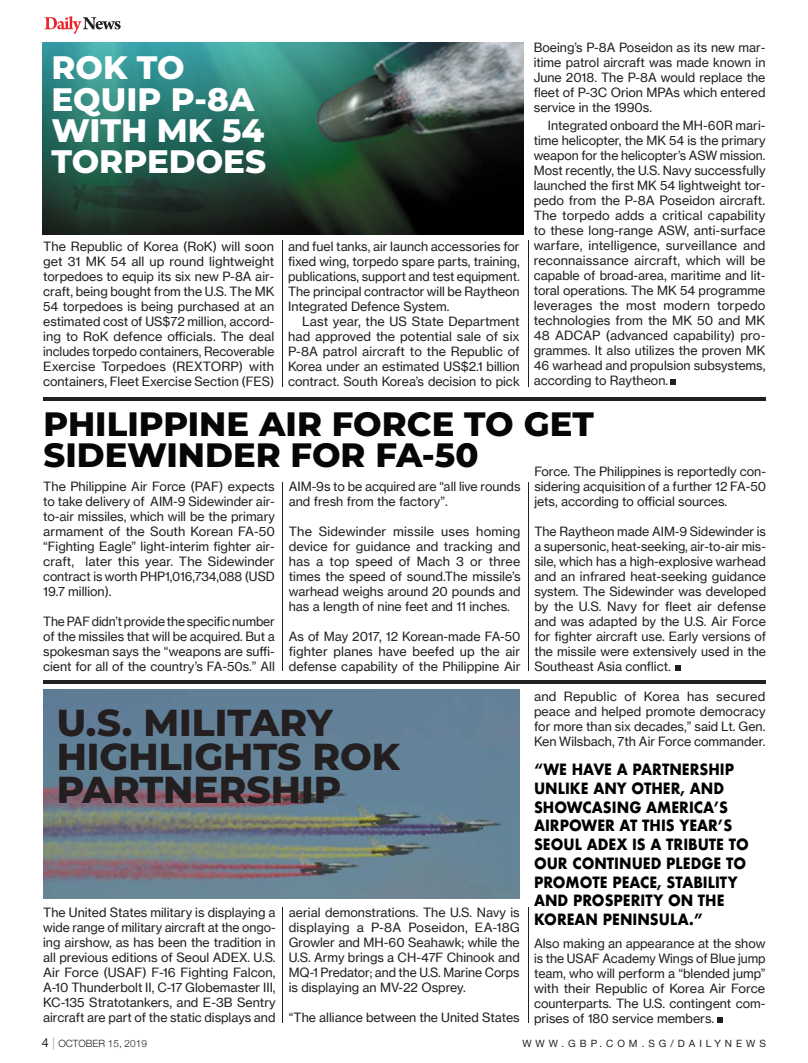
<style>
.page{position:relative;width:808px;height:1063px;background:#fff}
.page>*{position:absolute;margin:0;border:0;box-sizing:border-box;transform-origin:0 0}
.t1{font:800 37.5px/33.8px "Montserrat";color:#231f20}
.t2{font:800 33.75px/31.2px "Montserrat";color:#060606}
.t3{font:800 32.5px/31.2px "Montserrat";color:#fff}
.t4{font:700 15.12px/18.8px "Futura";color:#000;scale:.91 1}
.t5{font:12.5px/15px "N Haas Grotesk TX Pro 55 Rg";color:#231f20;text-align:justify}
.t6{font:10px "Helvetica Neue";letter-spacing:.4em;color:#231f20}
.t7{font:300 10px "Helvetica Neue";color:#231f20}
.s1{font-weight:400;font-size:12.5px}
.s2{font-weight:200;font-size:12.5px}
</style>
<div class="page">
<svg style="left:44px;top:16px;width:77px;height:18px"></svg>
<img style="left:42px;top:43px;width:481px;height:192px">
<svg style="left:717px;top:1017px;width:6px;height:6px"></svg>
<img style="left:43px;top:689px;width:477px;height:209px">
<hr style="left:43px;top:681px;width:723px;height:3px;background:#231f20">
<hr style="left:43px;top:397px;width:723px;height:3px;background:#231f20">
<hr style="left:282px;top:908px;width:1px;height:115px;background:#231f20">
<hr style="left:528px;top:908px;width:1px;height:115px;background:#231f20">
<hr style="left:282px;top:482px;width:1px;height:189px;background:#231f20">
<hr style="left:528px;top:482px;width:1px;height:189px;background:#231f20">
<hr style="left:282px;top:240px;width:1px;height:147px;background:#231f20">
<hr style="left:528px;top:240px;width:1px;height:147px;background:#231f20">
<svg style="left:675px;top:665px;width:6px;height:6px"></svg>
<svg style="left:670px;top:379px;width:6px;height:6px"></svg>
<h3 class="t3" style="left:52px;top:51px;width:216px">ROK TO<br>EQUIP P-8A<br>WITH MK 54<br>TORPEDOES</h3>
<p class="t5" style="left:43px;top:239px;width:233px">The Republic of Korea (RoK) will soon get 31 MK 54 all up round lightweight torpedoes to equip its six new P-8A air&shy;craft, being bought from the U.S. The MK 54 torpedoes is being purchased at an estimated cost of US$72 million, accord&shy;ing to RoK defence officials. The deal includes torpedo containers, Recoverable Exercise Torpedoes (REXTORP) with containers, Fleet Exercise Section (FES)</p>
<p class="t5" style="left:288px;top:239px;width:233px">and fuel tanks, air launch accessories for fixed wing, torpedo spare parts, training, publications, support and test equipment.<br>The principal contractor will be Raytheon Integrated Defence System.</p>
<p class="t5" style="left:288px;top:314px;width:233px;text-indent:14px">Last year, the US State Department had approved the potential sale of six P-8A patrol aircraft to the Republic of Korea under an estimated US$2.1 billion contract. South Korea’s decision to pick</p>
<p class="t5" style="left:534px;top:40px;width:233px">Boeing’s P-8A Poseidon as its new mar&shy;itime patrol aircraft was made known in June 2018. The P-8A would replace the fleet of P-3C Orion MPAs which entered service in the 1990s.</p>
<p class="t5" style="left:534px;top:118px;width:233px;text-indent:14px">Integrated onboard the MH-60R mari&shy;time helicopter, the MK 54 is the primary weapon for the helicopter’s ASW mission.<br>Most recently, the U.S. Navy successfully launched the first MK 54 lightweight tor&shy;pedo from the P-8A Poseidon aircraft.<br>The torpedo adds a critical capability to these long-range ASW, anti-surface warfare, intelligence, surveillance and reconnaissance aircraft, which will be capable of broad-area, maritime and lit&shy;toral operations. The MK 54 programme leverages the most modern torpedo technologies from the MK 50 and MK 48 ADCAP (advanced capability) pro&shy;grammes. It also utilizes the proven MK 46 warhead and propulsion subsystems, according to Raytheon.</p>
<h2 class="t2" style="left:44px;top:406px;width:552px">PHILIPPINE AIR FORCE TO GET<br>SIDEWINDER FOR FA-50</h2>
<p class="t5" style="left:43px;top:479px;width:233px">The Philippine Air Force (PAF) expects to take delivery of AIM-9 Sidewinder air&shy;to-air missiles, which will be the primary armament of the South Korean FA-50 “Fighting Eagle” light-interim fighter air&shy;craft, later this year. The Sidewinder contract is worth PHP1,016,734,088 (USD 19.7 million).</p>
<p class="t5" style="left:43px;top:614px;width:233px">The PAF didn’t provide the specific number of the missiles that will be acquired. But a spokesman says the “weapons are suffi&shy;cient for all of the country’s FA-50s.” All</p>
<p class="t5" style="left:534px;top:464px;width:233px">Force. The Philippines is reportedly con&shy;sidering acquisition of a further 12 FA-50 jets, according to official sources.</p>
<p class="t5" style="left:534px;top:524px;width:233px">The Raytheon made AIM-9 Sidewinder is a supersonic, heat-seeking, air-to-air mis&shy;sile, which has a high-explosive warhead and an infrared heat-seeking guidance system. The Sidewinder was developed by the U.S. Navy for fleet air defense and was adapted by the U.S. Air Force for fighter aircraft use. Early versions of the missile were extensively used in the Southeast Asia conflict.</p>
<p class="t5" style="left:289px;top:479px;width:233px">AIM-9s to be acquired are “all live rounds and fresh from the factory”.</p>
<p class="t5" style="left:289px;top:524px;width:233px">The Sidewinder missile uses homing device for guidance and tracking and has a top speed of Mach 3 or three times the speed of sound.The missile’s warhead weighs around 20 pounds and has a length of nine feet and 11 inches.</p>
<p class="t5" style="left:289px;top:629px;width:233px">As of May 2017, 12 Korean-made FA-50 fighter planes have beefed up the air defense capability of the Philippine Air</p>
<h1 class="t1" style="left:57px;top:704px;width:345px">U.S. MILITARY<br>HIGHLIGHTS ROK<br>PARTNERSHIP</h1>
<p class="t5" style="left:43px;top:905px;width:234px">The United States military is displaying a wide range of military aircraft at the ongo&shy;ing airshow, as has been the tradition in all previous editions of Seoul ADEX. U.S.<br>Air Force (USAF) F-16 Fighting Falcon, A-10 Thunderbolt II, C-17 Globemaster III, KC-135 Stratotankers, and E-3B Sentry aircraft are part of the static displays and</p>
<p class="t5" style="left:289px;top:905px;width:233px">aerial demonstrations. The U.S. Navy is displaying a P-8A Poseidon, EA-18G Growler and MH-60 Seahawk; while the U.S. Army brings a CH-47F Chinook and MQ-1 Predator; and the U.S. Marine Corps is displaying an MV-22 Osprey.</p>
<p class="t5" style="left:289px;top:1010px;width:232px">“The alliance between the United States</p>
<p class="t5" style="left:534px;top:689px;width:233px">and Republic of Korea has secured peace and helped promote democracy for more than six decades,” said Lt. Gen.<br>Ken Wilsbach, 7th Air Force commander.</p>
<p class="t4" style="left:534px;top:760px;width:237px">“WE HAVE A PARTNERSHIP<br>UNLIKE ANY OTHER, AND<br>SHOWCASING AMERICA’S<br>AIRPOWER AT THIS YEAR’S<br>SEOUL ADEX IS A TRIBUTE TO<br>OUR CONTINUED PLEDGE TO<br>PROMOTE PEACE, STABILITY<br>AND PROSPERITY ON THE<br>KOREAN PENINSULA.”</p>
<p class="t5" style="left:534px;top:936px;width:233px">Also making an appearance at the show is the USAF Academy Wings of Blue jump team, who will perform a “blended jump” with their Republic of Korea Air Force counterparts. The U.S. contingent com&shy;prises of 180 service members.</p>
<p class="t7" style="left:42px;top:1036px;width:107px"><span class="s1">4</span> <span class="s2">|</span> OCTOBER 15, 2019</p>
<p class="t6" style="left:522px;top:1036px;width:245px">WWW.GBP.COM.SG/DAILYNEWS</p>
</div>
